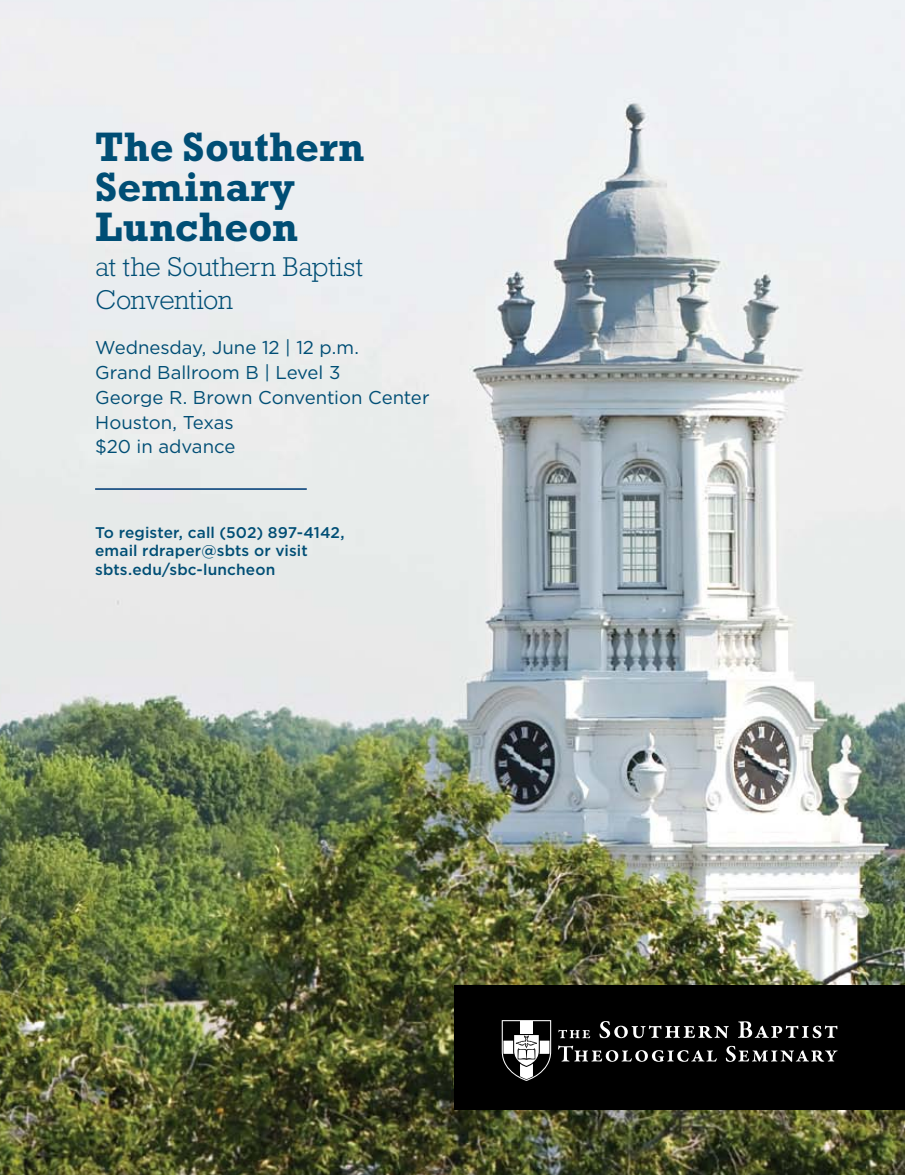
<style>
.page{position:relative;width:905px;height:1175px;background:#fff}
.page>*{position:absolute;margin:0;border:0;box-sizing:border-box;transform-origin:0 0}
.t1{font:700 41.85px/40.2px "Rockwell Std";letter-spacing:.005em;color:#004e75}
.t2{font:300 27.6px/33.2px "Rockwell Std";letter-spacing:-.005em;color:#004e75}
.t3{font:18.6px/24.8px "Gotham";letter-spacing:-.005em;color:#004e75}
.t4{font:500 15.45px/18.6px "Gotham";letter-spacing:.01em;color:#004e75}
</style>
<div class="page">
<img style="left:0;top:0;width:904px;height:1174px">
<hr style="left:95px;top:488px;width:212px;height:2px;background:#003c76">
<div style="left:455px;top:985px;width:449px;height:124px;background:#000"></div>
<svg style="left:501px;top:1020px;width:50px;height:60px"></svg>
<svg style="left:558px;top:1029px;width:32px;height:9px"></svg>
<svg style="left:599px;top:1021px;width:129px;height:17px"></svg>
<svg style="left:738px;top:1021px;width:99px;height:17px"></svg>
<svg style="left:558px;top:1045px;width:159px;height:16px"></svg>
<svg style="left:725px;top:1045px;width:112px;height:16px"></svg>
<h1 class="t1" style="left:95px;top:126px;width:271px">The Southern<br>Seminary<br>Luncheon</h1>
<h2 class="t2" style="left:95px;top:250px;width:269px">at the Southern Baptist<br>Convention</h2>
<p class="t3" style="left:95px;top:335px;width:336px">Wednesday, June 12 | 12 p.m.<br>Grand Ballroom B | Level 3<br>George R. Brown Convention Center<br>Houston, Texas<br>$20 in advance</p>
<p class="t4" style="left:95px;top:522px;width:251px">To register, call (502) 897-4142, email rdraper@sbts or visit sbts.edu/sbc-luncheon</p>
</div>
